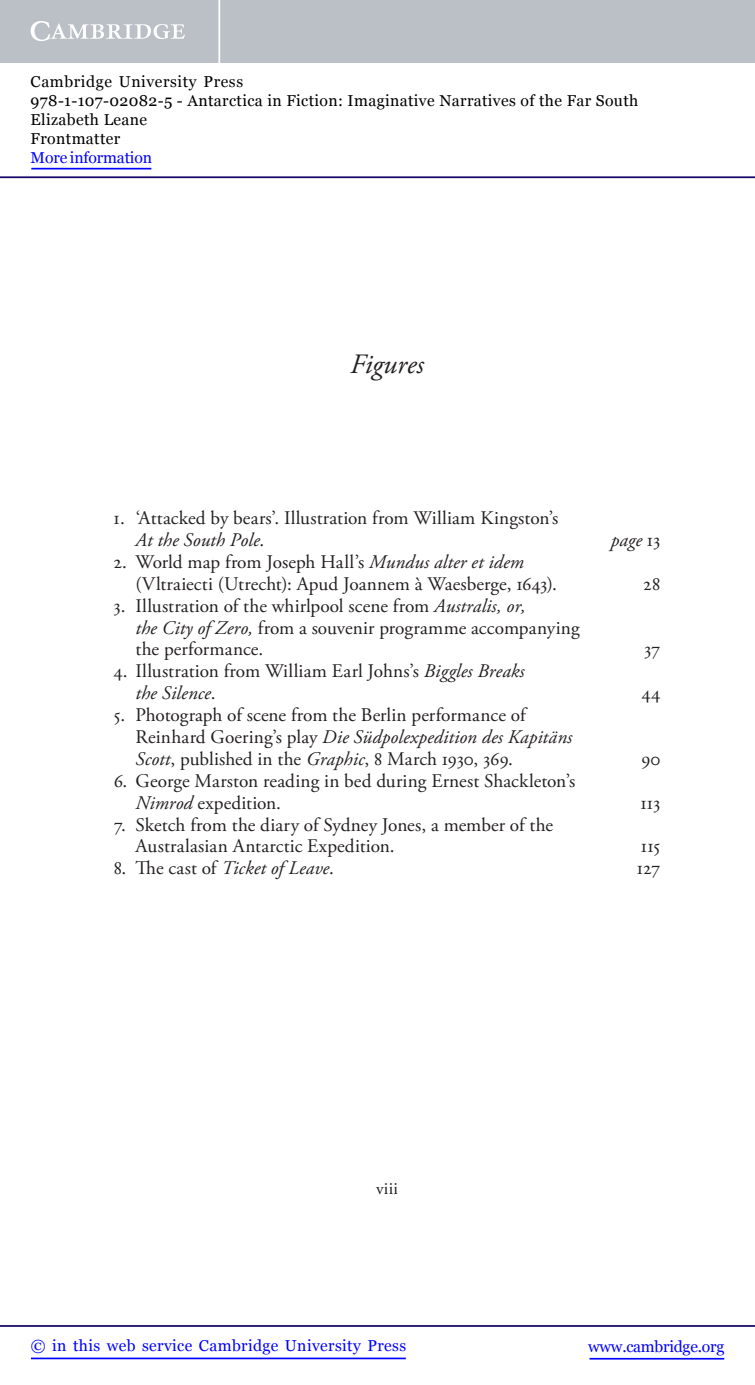
<style>
.page{position:relative;width:755px;height:1385px;background:#fff}
.page>*{position:absolute;margin:0;border:0;box-sizing:border-box;transform-origin:0 0}
.t1{font:italic 28px "Adobe Garamond Pro";color:#231f20}
.t2{font:19.25px/21.9px "Adobe Garamond Pro";letter-spacing:-.01em;color:#231f20}
.t3{font:italic 19.25px "Adobe Garamond Pro";color:#231f20}
.t4{font:17.5px "Adobe Garamond Pro";color:#231f20}
.t5{font:15.75px/18.9px "Georgia";letter-spacing:.025em;color:#000}
.t6{font:15.75px "Georgia";letter-spacing:.025em;color:#00f}
.t7{font:15.75px "Georgia";letter-spacing:-.015em;color:#00f}
.t8{font:15.75px "Georgia";letter-spacing:-.01em;color:#00f}
.s1{font-style:italic}
.s2{font-style:normal}
</style>
<div class="page">
<hr style="left:589px;top:1358px;width:134px;height:1px;background:#00f">
<hr style="left:0;top:1325px;width:754px;height:2px;background:#150666">
<hr style="left:31px;top:1357px;width:374px;height:2px;background:#00f">
<div style="left:0;top:0;width:754px;height:63px;background:#bac0c6"></div>
<svg style="left:31px;top:21px;width:154px;height:20px"></svg>
<hr style="left:218px;top:0;width:2px;height:63px;background:#fff">
<hr style="left:0;top:176px;width:754px;height:2px;background:#150666">
<hr style="left:31px;top:168px;width:120px;height:1px;background:#00f">
<p class="t5" style="left:31px;top:73px;width:608px">Cambridge University Press<br>978-1-107-02082-5 - Antarctica in Fiction: Imaginative Narratives of the Far South Elizabeth Leane<br>Frontmatter</p>
<p class="t8" style="left:31px;top:148px;width:123px">More information</p>
<h1 class="t1" style="left:350px;top:353px;width:75px">Figures</h1>
<p class="t2" style="left:135px;top:509px;width:424px;text-indent:-22px">1. ‘Attacked by bears’. Illustration from William Kingston’s<br><span class="s1">At the South Pole</span> .</p>
<p class="t2" style="left:135px;top:553px;width:422px;text-indent:-22px">2. World map from Joseph Hall’s <span class="s1">Mundus alter et idem </span>(Vltraiecti (Utrecht): Apud Joannem à Waesberge, 1643).</p>
<p class="t2" style="left:135px;top:596px;width:445px;text-indent:-22px">3. Illustration of the whirlpool scene from <span class="s1">Australis, or,<br>the City of Zero,</span> from a souvenir programme accompanying the performance.</p>
<p class="t2" style="left:135px;top:662px;width:390px;text-indent:-22px">4. Illustration from William Earl Johns’s <span class="s1">Biggles Breaks the Silence</span> .</p>
<p class="t2" style="left:135px;top:706px;width:438px;text-indent:-22px">5. Photograph of scene from the Berlin performance of<br>Reinhard Goering’s play <span class="s1">Die Südpolexpedition des Kapitäns<br>Scott</span> , published in the <span class="s1">Graphic</span> , 8 March 1930, 369.</p>
<p class="t2" style="left:135px;top:771px;width:441px;text-indent:-22px">6. George Marston reading in bed during Ernest Shackleton’s<br><span class="s1">Nimrod</span> expedition.</p>
<p class="t2" style="left:135px;top:815px;width:419px;text-indent:-22px">7. Sketch from the diary of Sydney Jones, a member of the<br>Australasian Antarctic Expedition.</p>
<p class="t3" style="left:610px;top:532px;width:51px">page <span class="s2">13</span></p>
<p class="t2" style="left:642px;top:574px;width:19px">28</p>
<p class="t2" style="left:643px;top:640px;width:18px">37</p>
<p class="t2" style="left:641px;top:684px;width:20px">44</p>
<p class="t2" style="left:641px;top:749px;width:20px">90</p>
<p class="t2" style="left:640px;top:793px;width:21px">113</p>
<p class="t2" style="left:640px;top:837px;width:21px">115</p>
<p class="t3" style="left:114px;top:860px;width:221px"><span class="s2">8. The cast of</span> Ticket of Leave <span class="s2">.</span></p>
<p class="t2" style="left:636px;top:859px;width:25px">127</p>
<p class="t4" style="left:376px;top:1181px;width:23px">viii</p>
<p class="t6" style="left:31px;top:1336px;width:376px">© in this web service Cambridge University Press</p>
<p class="t7" style="left:587px;top:1336px;width:137px">www.cambridge.org</p>
</div>
